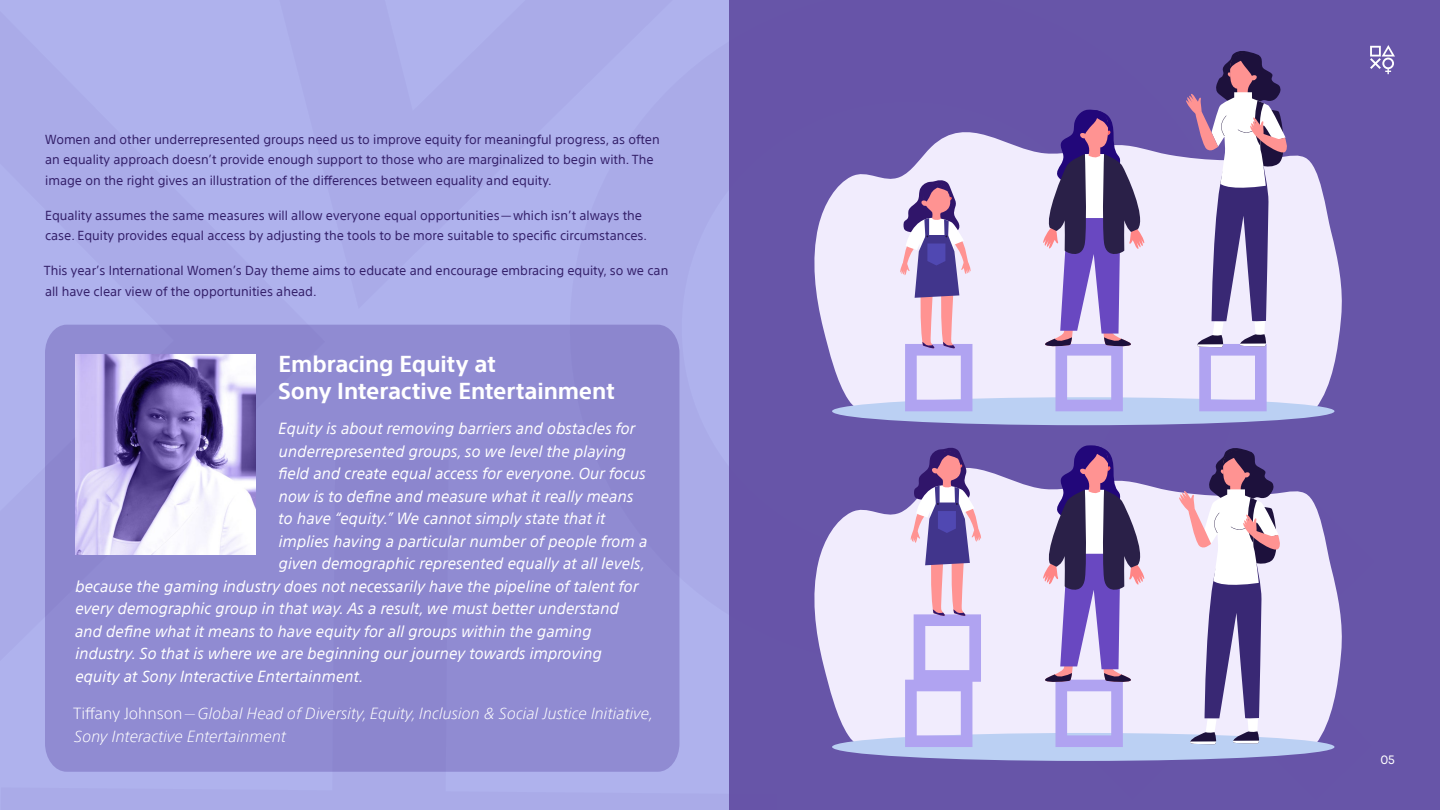
<style>
.page{position:relative;width:1440px;height:810px;background:#fff}
.page>*{position:absolute;margin:0;border:0;box-sizing:border-box;transform-origin:0 0}
.t1{font:700 22.5px/27px "SST";letter-spacing:-.005em;color:#fff}
.t2{font:italic 15.75px "SST";color:#fff}
.t3{font:italic 300 15.75px/22.5px "SST";color:#fff}
.t4{font:12.75px/20.2px "SST";color:#331f69}
.t5{font:12.75px "Mont";color:#fff}
.s1{font-style:normal}
</style>
<div class="page">
<div style="left:0;top:0;width:325px;height:459px;background:#afb2ed"></div>
<div style="left:167px;top:0;width:369px;height:309px;background:#afb2ed"></div>
<div style="left:0;top:459px;width:729px;height:351px;background:#aaabe8"></div>
<div style="left:536px;top:0;width:193px;height:801px;background:#aaabe8"></div>
<div style="left:729px;top:0;width:711px;height:810px;background:#634fa4"></div>
<div style="left:45px;top:325px;width:634px;height:447px;background:#908bd2"></div>
<svg style="left:814px;top:469px;width:528px;height:285px;fill:#f1ecfd"></svg>
<div style="left:832px;top:733px;width:503px;height:28px;background:#bbd0f3;border-radius:50%"></div>
<svg style="left:814px;top:132px;width:528px;height:286px;fill:#f1ecfd"></svg>
<div style="left:832px;top:397px;width:503px;height:28px;background:#bbd0f3;border-radius:50%"></div>
<svg style="left:1043px;top:445px;width:104px;height:302px;background:#a292c3"></svg>
<svg style="left:1178px;top:448px;width:104px;height:296px;background:#b2a5c6"></svg>
<svg style="left:905px;top:448px;width:76px;height:299px;background:#beadd9"></svg>
<svg style="left:1043px;top:109px;width:104px;height:302px;background:#a292c3"></svg>
<svg style="left:1185px;top:51px;width:104px;height:360px;background:#b1a4ca"></svg>
<svg style="left:900px;top:180px;width:72px;height:231px;background:#c3b0d6"></svg>
<img style="left:75px;top:355px;width:181px;height:199px">
<svg style="left:1370px;top:45px;width:25px;height:29px"></svg>
<p class="t4" style="left:45px;top:129px;width:617px">Women and other underrepresented groups need us to improve equity for meaningful progress, as often an equality approach doesn’t provide enough support to those who are marginalized to begin with. The image on the right gives an illustration of the differences between equality and equity.</p>
<p class="t4" style="left:45px;top:205px;width:604px">Equality assumes the same measures will allow everyone equal opportunities—which isn’t always the case. Equity provides equal access by adjusting the tools to be more suitable to specific circumstances.</p>
<p class="t4" style="left:44px;top:260px;width:626px">This year’s International Women’s Day theme aims to educate and encourage embracing equity, so we can all have clear view of the opportunities ahead.</p>
<h1 class="t1" style="left:278px;top:350px;width:338px">Embracing Equity at<br>Sony Interactive Entertainment</h1>
<p class="t2" style="left:278px;top:419px;width:359px">Equity is about removing barriers and obstacles for</p>
<p class="t2" style="left:279px;top:442px;width:349px">underrepresented groups, so we level the playing</p>
<p class="t2" style="left:278px;top:464px;width:369px">field and create equal access for everyone. Our focus</p>
<p class="t2" style="left:279px;top:487px;width:356px">now is to define and measure what it really means</p>
<p class="t2" style="left:278px;top:509px;width:329px">to have “equity.” We cannot simply state that it</p>
<p class="t2" style="left:279px;top:532px;width:370px">implies having a particular number of people from a</p>
<p class="t2" style="left:278px;top:554px;width:368px">given demographic represented equally at all levels,</p>
<p class="t2" style="left:75px;top:577px;width:565px">because the gaming industry does not necessarily have the pipeline of talent for</p>
<p class="t2" style="left:75px;top:599px;width:545px">every demographic group in that way. As a result, we must better understand</p>
<p class="t2" style="left:75px;top:622px;width:518px">and define what it means to have equity for all groups within the gaming</p>
<p class="t2" style="left:75px;top:644px;width:528px">industry. So that is where we are beginning our journey towards improving</p>
<p class="t2" style="left:75px;top:667px;width:290px">equity at Sony Interactive Entertainment.</p>
<p class="t3" style="left:73px;top:702px;width:581px"><span class="s1">Tiffany Johnson —</span> Global Head of Diversity, Equity, Inclusion &amp; Social Justice Initiative,<br>Sony Interactive Entertainment</p>
<p class="t5" style="left:1380px;top:752px;width:16px">05</p>
</div>
